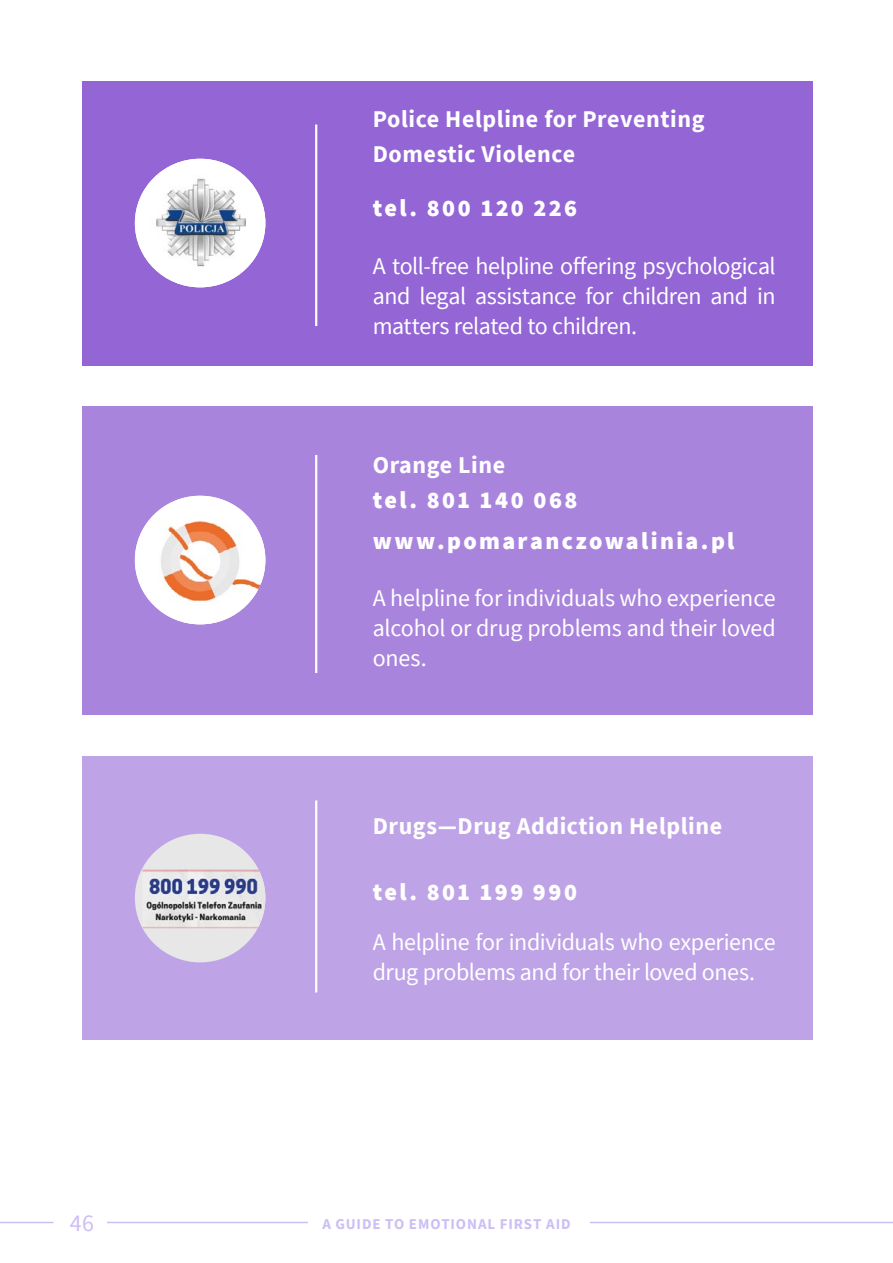
<style>
.page{position:relative;width:893px;height:1263px;background:#fff}
.page>*{position:absolute;margin:0;border:0;box-sizing:border-box;transform-origin:0 0}
._16pt_Size_Align_Left{font:24px/30px "Source Sans Pro";letter-spacing:-.015em;color:#fff;text-align:justify}
._16pt_A_b_c{font:700 24px/34.5px "Source Sans Pro";letter-spacing:.025em;color:#fff}
._16pt_Size_Align_Left-2{font:900 24px "Source Sans Pro";letter-spacing:.1em;color:#fff}
.t1{font:24px "Source Sans Pro";color:#ccbff5}
.t2{font:700 15px "Source Sans Pro";letter-spacing:.055em;color:#ccbff5}
</style>
<div class="page">
<hr style="left:107px;top:1222px;width:201px;height:1px;background:#ccbff5">
<hr style="left:0;top:1222px;width:54px;height:1px;background:#ccbff5">
<hr style="left:590px;top:1222px;width:303px;height:1px;background:#ccbff5">
<div style="left:82px;top:81px;width:731px;height:284px;background:#9365d5"></div>
<div style="left:82px;top:406px;width:731px;height:308px;background:#a984dd"></div>
<div style="left:82px;top:756px;width:731px;height:284px;background:#bea3e6"></div>
<hr style="left:315px;top:125px;width:2px;height:201px;background:#fff">
<hr style="left:315px;top:455px;width:2px;height:218px;background:#fff">
<hr style="left:315px;top:800px;width:2px;height:192px;background:#fff">
<img style="left:135px;top:159px;width:130px;height:128px">
<img style="left:135px;top:496px;width:130px;height:128px">
<div style="left:135px;top:834px;width:130px;height:128px;background:#e7e7e7;border-radius:50%"></div>
<img style="left:142px;top:869px;width:123px;height:59px">
<p class="_16pt_A_b_c" style="left:373px;top:102px;width:333px">Police Helpline for Preventing<br>Domestic Violence</p>
<p class="_16pt_Size_Align_Left-2" style="left:373px;top:191px;width:206px">tel. 800 120 226</p>
<p class="_16pt_Size_Align_Left" style="left:373px;top:251px;width:405px">A toll-free helpline offering psychological and legal assistance for children and in matters related to children.</p>
<p class="_16pt_A_b_c" style="left:373px;top:447px;width:134px">Orange Line</p>
<p class="_16pt_Size_Align_Left-2" style="left:373px;top:484px;width:206px">tel. 801 140 068</p>
<p class="_16pt_Size_Align_Left-2" style="left:373px;top:524px;width:363px">www.pomaranczowalinia.pl</p>
<p class="_16pt_Size_Align_Left" style="left:373px;top:583px;width:405px">A helpline for individuals who experience alcohol or drug problems and their loved ones.</p>
<p class="_16pt_A_b_c" style="left:373px;top:808px;width:351px">Drugs—Drug Addiction Helpline</p>
<p class="_16pt_Size_Align_Left-2" style="left:373px;top:875px;width:206px">tel. 801 199 990</p>
<p class="_16pt_Size_Align_Left" style="left:373px;top:927px;width:405px">A helpline for individuals who experience drug problems and for their loved ones.</p>
<p class="t1" style="left:70px;top:1207px;width:26px">46</p>
<p class="t2" style="left:322px;top:1214px;width:250px">A GUIDE TO EMOTIONAL FIRST AID</p>
</div>
